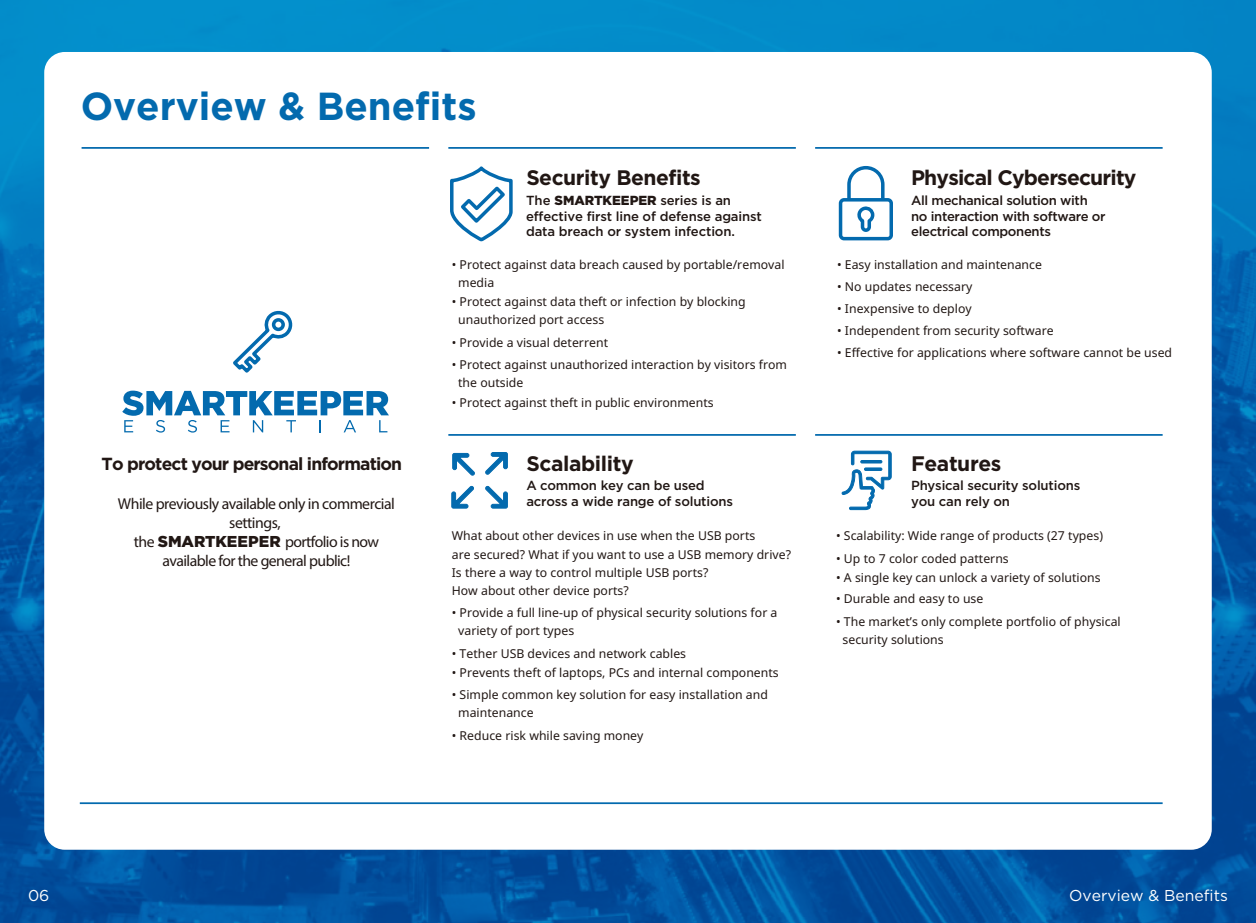
<style>
.page{position:relative;width:1256px;height:923px;background:#fff}
.page>*{position:absolute;margin:0;border:0;box-sizing:border-box;transform-origin:0 0}
.t1{font:700 39.02px "Gotham";color:#036aae}
.t2{font:700 21px "Gotham";letter-spacing:-.02em;color:#211714}
.t3{font:700 21px "Gotham";letter-spacing:-.04em;color:#211714}
.t4{font:700 17.5px "Gotham";letter-spacing:-.05em;color:#211714}
.t5{font:15.75px/18.9px "Myriad Pro";letter-spacing:-.03em;color:#211714;text-align:center}
.t6{font:15.75px "Gotham";color:#fff}
.t7{font:500 13.12px/15.8px "Gotham";letter-spacing:-.015em;color:#211714}
.t8{font:12.25px/18.2px "Noto Sans";color:#211714}
.s1{font-weight:900}
.s2{font-family:"Gotham";font-weight:900}
</style>
<div class="page">
<img style="left:0;top:0;width:1255px;height:923px">
<div style="left:44px;top:52px;width:1167px;height:797px;background:#fff;border-radius:21px"></div>
<hr style="left:82px;top:147px;width:347px;height:2px;background:#036aae">
<hr style="left:448px;top:147px;width:347px;height:2px;background:#036aae">
<hr style="left:448px;top:434px;width:347px;height:2px;background:#036aae">
<hr style="left:815px;top:147px;width:347px;height:2px;background:#036aae">
<hr style="left:815px;top:434px;width:347px;height:2px;background:#036aae">
<hr style="left:80px;top:802px;width:1082px;height:2px;background:#036aae">
<svg style="left:122px;top:390px;width:267px;height:42px"></svg>
<svg style="left:233px;top:310px;width:60px;height:63px"></svg>
<div style="left:272px;top:318px;width:13px;height:13px;border:4px solid #036aae;border-radius:50%"></div>
<svg style="left:841px;top:450px;width:50px;height:60px"></svg>
<svg style="left:452px;top:452px;width:23px;height:24px"></svg>
<svg style="left:485px;top:485px;width:23px;height:24px"></svg>
<svg style="left:485px;top:452px;width:23px;height:23px"></svg>
<svg style="left:451px;top:485px;width:23px;height:24px"></svg>
<div style="left:838px;top:198px;width:54px;height:42px;border:4px solid #036aae;border-radius:4px"></div>
<svg style="left:845px;top:166px;width:41px;height:66px"></svg>
<svg style="left:450px;top:166px;width:63px;height:76px"></svg>
<h1 class="t1" style="left:81px;top:83px;width:397px">Overview &amp; Benefits</h1>
<h2 class="t2" style="left:526px;top:165px;width:176px">Security Benefits</h2>
<p class="t7" style="left:526px;top:192px;width:237px">The <span class="s1">SMARTKEEPER</span> series is an effective first line of defense against data breach or system infection.</p>
<h3 class="t4" style="left:102px;top:453px;width:302px">To protect your personal information</h3>
<p class="t5" style="left:118px;top:494px;width:278px">While previously available only in commercial settings,<br>the <span class="s2">SMARTKEEPER</span> portfolio is now available for the general public!</p>
<p class="t8" style="left:458px;top:255px;width:328px;text-indent:-6px">• Protect against data breach caused by portable/removal media</p>
<p class="t8" style="left:458px;top:293px;width:289px;text-indent:-6px">• Protect against data theft or infection by blocking unauthorized port access</p>
<p class="t8" style="left:451px;top:333px;width:158px">• Provide a visual deterrent</p>
<p class="t8" style="left:458px;top:356px;width:330px;text-indent:-6px">• Protect against unauthorized interaction by visitors from the outside</p>
<p class="t8" style="left:451px;top:393px;width:263px">• Protect against theft in public environments</p>
<h2 class="t2" style="left:526px;top:451px;width:109px">Scalability</h2>
<p class="t7" style="left:526px;top:477px;width:208px">A common key can be used across a wide range of solutions</p>
<p class="t8" style="left:451px;top:527px;width:341px">What about other devices in use when the USB ports<br>are secured? What if you want to use a USB memory drive?<br>Is there a way to control multiple USB ports?<br>How about other device ports?</p>
<p class="t8" style="left:458px;top:604px;width:321px;text-indent:-6px">• Provide a full line-up of physical security solutions for a variety of port types</p>
<p class="t8" style="left:451px;top:644px;width:236px">• Tether USB devices and network cables</p>
<p class="t8" style="left:451px;top:663px;width:328px">• Prevents theft of laptops, PCs and internal components</p>
<p class="t8" style="left:458px;top:686px;width:311px;text-indent:-6px">• Simple common key solution for easy installation and maintenance</p>
<p class="t8" style="left:451px;top:726px;width:193px">• Reduce risk while saving money</p>
<h2 class="t3" style="left:910px;top:165px;width:227px">Physical Cybersecurity</h2>
<p class="t7" style="left:910px;top:192px;width:196px">All mechanical solution with no interaction with software or electrical components</p>
<p class="t8" style="left:836px;top:255px;width:206px">• Easy installation and maintenance</p>
<p class="t8" style="left:836px;top:277px;width:137px">• No updates necessary</p>
<p class="t8" style="left:836px;top:300px;width:136px">• Inexpensive to deploy</p>
<p class="t8" style="left:836px;top:322px;width:218px">• Independent from security software</p>
<p class="t8" style="left:836px;top:344px;width:336px">• Effective for applications where software cannot be used</p>
<h2 class="t2" style="left:910px;top:451px;width:92px">Features</h2>
<p class="t7" style="left:910px;top:477px;width:171px">Physical security solutions you can rely on</p>
<p class="t8" style="left:835px;top:527px;width:268px">• Scalability: Wide range of products (27 types)</p>
<p class="t8" style="left:835px;top:549px;width:174px">• Up to 7 color coded patterns</p>
<p class="t8" style="left:835px;top:569px;width:266px">• A single key can unlock a variety of solutions</p>
<p class="t8" style="left:835px;top:590px;width:149px">• Durable and easy to use</p>
<p class="t8" style="left:842px;top:612px;width:280px;text-indent:-6px">• The market’s only complete portfolio of physical security solutions</p>
<p class="t6" style="left:28px;top:886px;width:23px">06</p>
<p class="t6" style="left:1068px;top:886px;width:160px">Overview &amp; Benefits</p>
</div>
